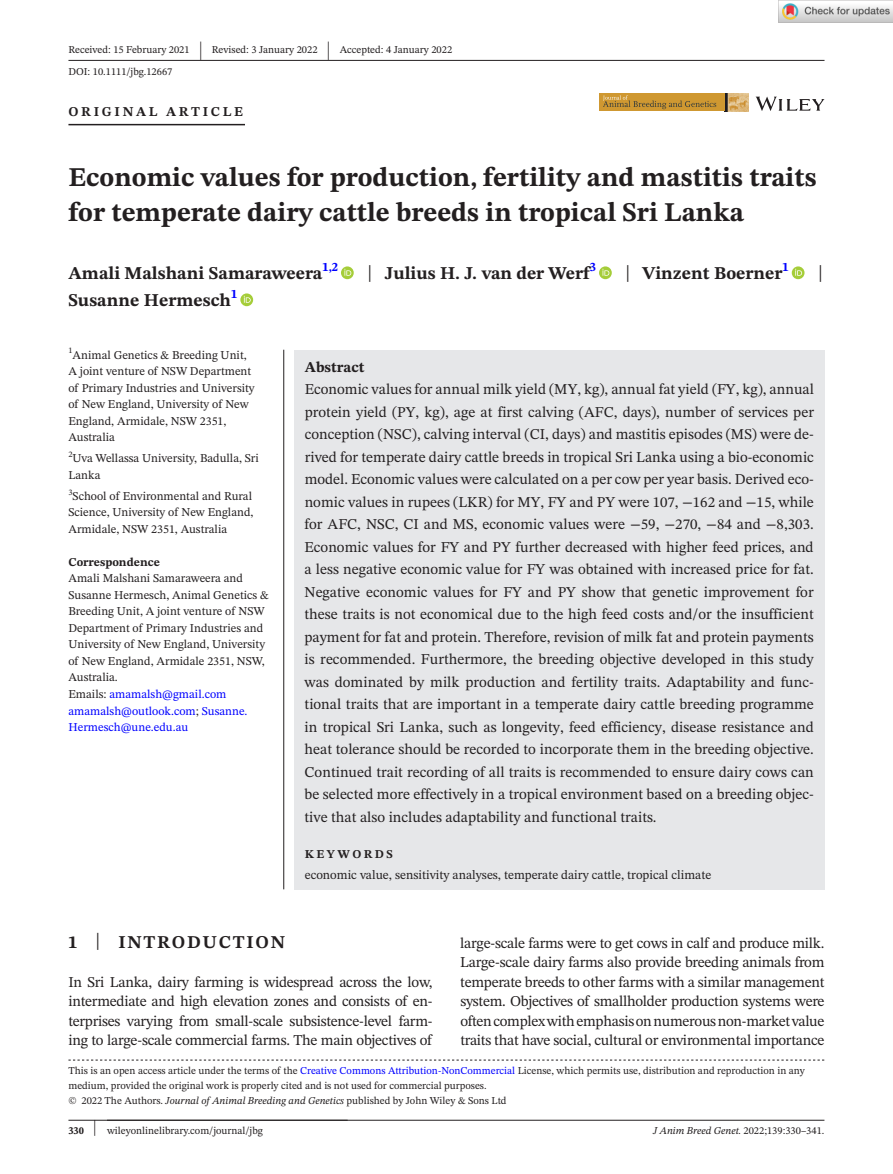
<style>
.page{position:relative;width:893px;height:1174px;background:#fff}
.page>*{position:absolute;margin:0;border:0;box-sizing:border-box;transform-origin:0 0}
.t1{font:700 27px/34.5px "STIX Two Text";color:#231f20}
.t2{font:25.65px "STIX Two Text";color:#231f20;scale:.49 1}
.t3{font:23.4px "STIX Two Text";color:#231f20;scale:.77 1}
.t4{font:700 18px "STIX Two Text";color:#231f20}
.t5{font:700 18px "STIX Two Text";letter-spacing:.1em;color:#231f20}
.t6{font:15px/22.5px "STIX Two Text";letter-spacing:-.02em;color:#231f20;text-align:justify}
.t7{font:700 15px "STIX Two Text";color:#231f20}
.t8{font:700 13.5px "STIX Two Text";letter-spacing:.2em;color:#231f20}
.t9{font:12.75px "STIX Two Text";color:#231f20}
.t10{font:12px/16.5px "STIX Two Text";color:#231f20}
.t11{font:700 12px "STIX Two Text";color:#231f20}
.t12{font:700 12px "STIX Two Text";letter-spacing:.2em;color:#231f20}
.t13{font:10.5px/15px "STIX Two Text";color:#231f20}
.s1{font-weight:400;font-size:23.4px}
.s2{color:#00f}
.s3{font-weight:400;font-size:23.7px}
.s4{font-style:italic}
.s5{font-weight:700}
.s6{font-size:22.2px}
</style>
<div class="page">
<hr style="left:68px;top:1119px;width:756px;height:1px;background:#231f20">
<svg style="left:756px;top:97px;width:68px;height:14px"></svg>
<img style="left:725px;top:93px;width:23px;height:18px">
<div style="left:599px;top:93px;width:126px;height:18px;background:#cf9831"></div>
<svg style="left:603px;top:95px;width:113px;height:14px"></svg>
<hr style="left:68px;top:60px;width:756px;height:1px;background:#231f20">
<hr style="left:68px;top:124px;width:177px;height:1px;background:#231f20">
<svg style="left:341px;top:266px;width:13px;height:13px"></svg>
<svg style="left:344px;top:269px;width:7px;height:7px"></svg>
<svg style="left:599px;top:266px;width:13px;height:13px"></svg>
<svg style="left:602px;top:269px;width:7px;height:7px"></svg>
<svg style="left:792px;top:266px;width:12px;height:13px"></svg>
<svg style="left:795px;top:269px;width:7px;height:7px"></svg>
<svg style="left:240px;top:293px;width:13px;height:13px"></svg>
<svg style="left:244px;top:296px;width:7px;height:7px"></svg>
<div style="left:294px;top:350px;width:530px;height:539px;background:#e6e7e9"></div>
<hr style="left:283px;top:350px;width:1px;height:539px;background:#231f20">
<svg style="left:68px;top:1059px;width:756px;height:1px"></svg>
<img style="left:779px;top:0;width:114px;height:23px">
<p class="t13" style="left:68px;top:42px;width:123px">Received: 15 February 2021</p>
<h2 class="t2" style="left:199px;top:32px;width:8px">|</h2>
<p class="t13" style="left:212px;top:42px;width:107px">Revised: 3 January 2022</p>
<h2 class="t2" style="left:327px;top:32px;width:8px">|</h2>
<p class="t13" style="left:340px;top:42px;width:114px">Accepted: 4 January 2022</p>
<p class="t13" style="left:68px;top:64px;width:105px">DOI: 10.1111/jbg.12667</p>
<p class="t8" style="left:68px;top:101px;width:176px">ORIGINAL ARTICLE</p>
<h1 class="t1" style="left:68px;top:161px;width:750px">Economic values for production, fertility and mastitis traits for temperate dairy cattle breeds in tropical Sri Lanka</h1>
<p class="t4" style="left:68px;top:260px;width:271px">Amali Malshani Samaraweera<sup>1,2</sup></p>
<p class="t4" style="left:367px;top:260px;width:230px"><span class="s1">|</span> Julius H. J. van der Werf<sup>3</sup></p>
<p class="t4" style="left:625px;top:260px;width:165px"><span class="s1">|</span> Vinzent Boerner<sup>1</sup></p>
<h3 class="t3" style="left:818px;top:257px;width:8px">|</h3>
<p class="t4" style="left:68px;top:287px;width:170px">Susanne Hermesch<sup>1</sup></p>
<p class="t10" style="left:68px;top:346px;width:188px"><sup>1</sup>Animal Genetics &amp; Breeding Unit,<br>A joint venture of NSW Department of Primary Industries and University of New England, University of New<br>England, Armidale, NSW 2351,<br>Australia</p>
<p class="t10" style="left:68px;top:450px;width:192px"><sup>2</sup>Uva Wellassa University, Badulla, Sri<br>Lanka</p>
<p class="t10" style="left:68px;top:487px;width:187px;text-align:justify"><sup>3</sup>School of Environmental and Rural Science, University of New England, Armidale, NSW 2351, Australia</p>
<p class="t11" style="left:68px;top:553px;width:93px">Correspondence</p>
<p class="t10" style="left:68px;top:570px;width:202px">Amali Malshani Samaraweera and<br>Susanne Hermesch, Animal Genetics &amp;<br>Breeding Unit, A joint venture of NSW<br>Department of Primary Industries and<br>University of New England, University of New England, Armidale 2351, NSW,<br>Australia.<br>Emails: <span class="s2">amamalsh@gmail.com amamalsh@outlook.com</span>; <span class="s2">Susanne.<br>Hermesch@une.edu.au</span></p>
<p class="t7" style="left:305px;top:356px;width:61px">Abstract</p>
<p class="t6" style="left:304px;top:378px;width:511px">Economic values for annual milk yield (MY, kg), annual fat yield (FY, kg), annual protein yield (PY, kg), age at first calving (AFC, days), number of services per conception (NSC), calving interval (CI, days) and mastitis episodes (MS) were de&shy;rived for temperate dairy cattle breeds in tropical Sri Lanka using a bio-economic model. Economic values were calculated on a per cow per year basis. Derived eco&shy;nomic values in rupees (LKR) for MY, FY and PY were 107, −162 and −15, while for AFC, NSC, CI and MS, economic values were −59, −270, −84 and −8,303.<br>Economic values for FY and PY further decreased with higher feed prices, and a less negative economic value for FY was obtained with increased price for fat.<br>Negative economic values for FY and PY show that genetic improvement for these traits is not economical due to the high feed costs and/or the insufficient payment for fat and protein. Therefore, revision of milk fat and protein payments is recommended. Furthermore, the breeding objective developed in this study was dominated by milk production and fertility traits. Adaptability and func&shy;tional traits that are important in a temperate dairy cattle breeding programme in tropical Sri Lanka, such as longevity, feed efficiency, disease resistance and heat tolerance should be recorded to incorporate them in the breeding objective.<br>Continued trait recording of all traits is recommended to ensure dairy cows can be selected more effectively in a tropical environment based on a breeding objec&shy;tive that also includes adaptability and functional traits.</p>
<p class="t12" style="left:305px;top:845px;width:90px">KEYWORDS</p>
<p class="t9" style="left:305px;top:865px;width:408px">economic value, sensitivity analyses, temperate dairy cattle, tropical climate</p>
<p class="t5" style="left:68px;top:929px;width:218px">1 <span class="s3">|</span> INTRODUCTION</p>
<p class="t6" style="left:68px;top:972px;width:366px;line-height:19.5px">In Sri Lanka, dairy farming is widespread across the low, intermediate and high elevation zones and consists of en&shy;terprises varying from small-scale subsistence-level farm&shy;ing to large-scale commercial farms. The main objectives of</p>
<p class="t6" style="left:460px;top:933px;width:366px;line-height:19.5px">large-scale farms were to get cows in calf and produce milk.<br>Large-scale dairy farms also provide breeding animals from temperate breeds to other farms with a similar management system. Objectives of smallholder production systems were oftencomplexwithemphasisonnumerousnon-marketvalue traits that have social, cultural or environmental importance</p>
<p class="t13" style="left:68px;top:1063px;width:738px">This is an open access article under the terms of the <span class="s2">Creative Commons Attribution-NonCommercial</span> License, which permits use, distribution and reproduction in any medium, provided the original work is properly cited and is not used for commercial purposes.<br>© 2022 The Authors. <span class="s4">Journal of Animal Breeding and Genetics</span> published by John Wiley &amp; Sons Ltd</p>
<p class="t13" style="left:68px;top:1123px;width:196px"><span class="s5">330</span> <span class="s6">|</span> wileyonlinelibrary.com/journal/jbg</p>
<p class="t13" style="left:653px;top:1123px;width:173px"><span class="s4">J Anim Breed Genet.</span> 2022;139:330–341.</p>
</div>
